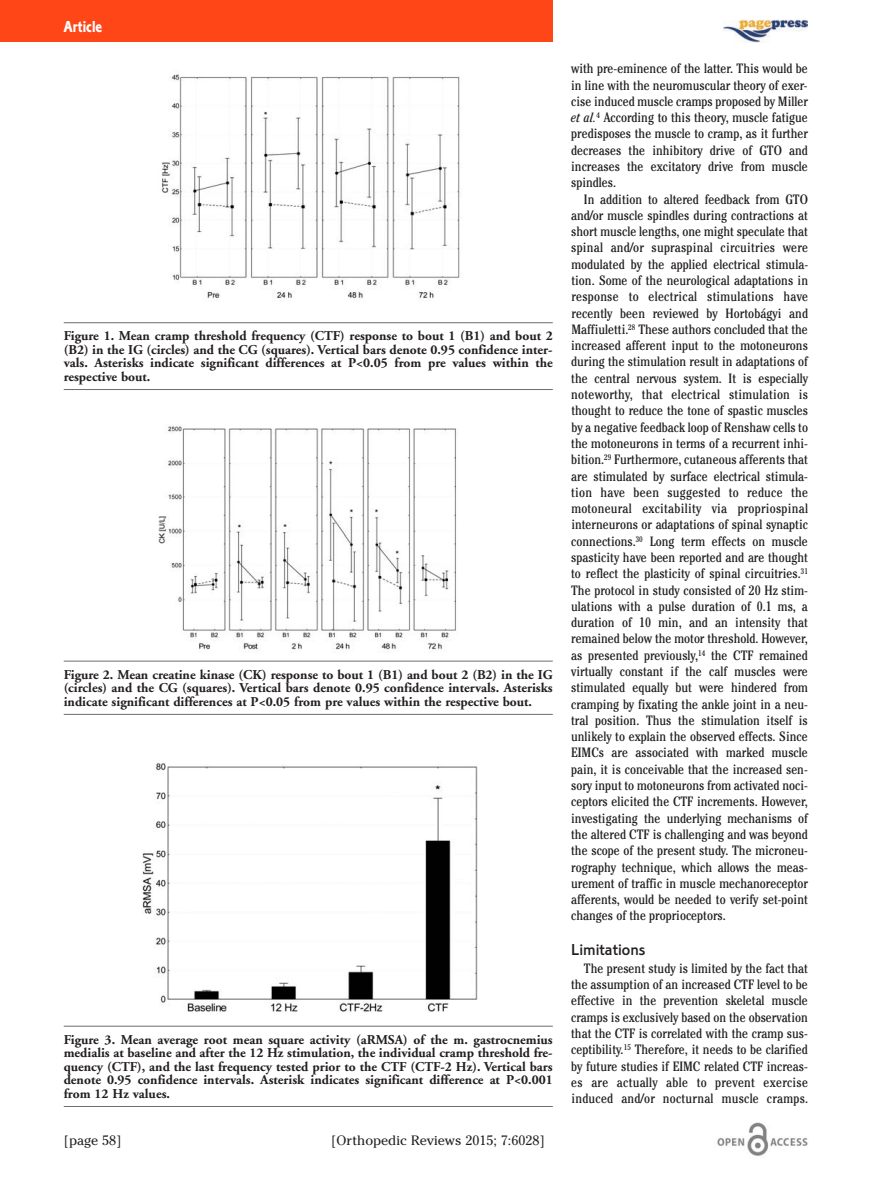
<style>
.page{position:relative;width:893px;height:1191px;background:#fff}
.page>*{position:absolute;margin:0;border:0;box-sizing:border-box;transform-origin:0 0}
.t1{font:16.5px "Corinthian Medium Plain";color:#231f20}
.t2{font:16.5px "Corinthian Bold Condensed Plain";color:#fff}
.t3{font:condensed 13.5px/16.4px "Cheltenham";color:#231f20;text-align:justify}
.t4{font:700 13.5px/13.5px "Adobe Garamond";color:#231f20;text-align:justify}
.t5{font:13.5px "Cheltenham";color:#231f20}
.s1{font-style:italic}
</style>
<div class="page">
<div style="left:0;top:0;width:553px;height:42px;background:#ff4617"></div>
<img style="left:717px;top:1123px;width:91px;height:33px">
<img style="left:723px;top:19px;width:84px;height:24px">
<hr style="left:64px;top:322px;width:489px;height:1px;background:#6c6d70">
<hr style="left:64px;top:389px;width:489px;height:1px;background:#6c6d70">
<img style="left:161px;top:74px;width:299px;height:225px">
<hr style="left:64px;top:660px;width:489px;height:1px;background:#6c6d70">
<hr style="left:64px;top:714px;width:489px;height:1px;background:#6c6d70">
<img style="left:159px;top:426px;width:298px;height:225px">
<hr style="left:64px;top:1025px;width:489px;height:1px;background:#6c6d70">
<hr style="left:64px;top:1106px;width:489px;height:1px;background:#6c6d70">
<img style="left:142px;top:763px;width:336px;height:249px">
<p class="t2" style="left:63px;top:21px;width:40px">Article</p>
<p class="t4" style="left:64px;top:330px;width:491px">Figure 1. Mean cramp threshold frequency (CTF) response to bout 1 (B1) and bout 2 (B2) in the IG (circles) and the CG (squares). Vertical bars denote 0.95 confidence inter&shy;vals. Asterisks indicate significant differences at P&lt;0.05 from pre values within the respective bout.</p>
<p class="t4" style="left:64px;top:668px;width:491px">Figure 2. Mean creatine kinase (CK) response to bout 1 (B1) and bout 2 (B2) in the IG (circles) and the CG (squares). Vertical bars denote 0.95 confidence intervals. Asterisks indicate significant differences at P&lt;0.05 from pre values within the respective bout.</p>
<p class="t4" style="left:64px;top:1033px;width:491px">Figure 3. Mean average root mean square activity (aRMSA) of the m. gastrocnemius medialis at baseline and after the 12 Hz stimulation, the individual cramp threshold fre&shy;quency (CTF), and the last frequency tested prior to the CTF (CTF-2 Hz). Vertical bars denote 0.95 confidence intervals. Asterisk indicates significant difference at P&lt;0.001 from 12 Hz values.</p>
<p class="t5" style="left:64px;top:1132px;width:59px">[page 58]</p>
<p class="t5" style="left:331px;top:1132px;width:215px">[Orthopedic Reviews 2015; 7:6028]</p>
<p class="t3" style="left:571px;top:62px;width:238px">with pre-eminence of the latter. This would be in line with the neuromuscular theory of exer&shy;cise induced muscle cramps proposed by Miller <span class="s1">et al.</span><sup>4</sup> According to this theory, muscle fatigue predisposes the muscle to cramp, as it further decreases the inhibitory drive of GTO and increases the excitatory drive from muscle spindles.</p>
<p class="t3" style="left:571px;top:192px;width:239px;text-indent:13px">In addition to altered feedback from GTO and/or muscle spindles during contractions at short muscle lengths, one might speculate that spinal and/or supraspinal circuitries were modulated by the applied electrical stimula&shy;tion. Some of the neurological adaptations in response to electrical stimulations have recently been reviewed by Hortobágyi and Maffiuletti.<sup>28</sup> These authors concluded that the increased afferent input to the motoneurons during the stimulation result in adaptations of the central nervous system. It is especially noteworthy, that electrical stimulation is thought to reduce the tone of spastic muscles by a negative feedback loop of Renshaw cells to the motoneurons in terms of a recurrent inhi&shy;bition.<sup>29</sup> Furthermore, cutaneous afferents that are stimulated by surface electrical stimula&shy;tion have been suggested to reduce the motoneural excitability via propriospinal interneurons or adaptations of spinal synaptic connections.<sup>30</sup> Long term effects on muscle spasticity have been reported and are thought to reflect the plasticity of spinal circuitries.<sup>31<br></sup>The protocol in study consisted of 20 Hz stim&shy;ulations with a pulse duration of 0.1 ms, a duration of 10 min, and an intensity that remained below the motor threshold. However, as presented previously,<sup>14</sup> the CTF remained virtually constant if the calf muscles were stimulated equally but were hindered from cramping by fixating the ankle joint in a neu&shy;tral position. Thus the stimulation itself is unlikely to explain the observed effects. Since EIMCs are associated with marked muscle pain, it is conceivable that the increased sen&shy;sory input to motoneurons from activated noci&shy;ceptors elicited the CTF increments. However, investigating the underlying mechanisms of the altered CTF is challenging and was beyond the scope of the present study. The microneu&shy;rography technique, which allows the meas&shy;urement of traffic in muscle mechanoreceptor afferents, would be needed to verify set-point changes of the proprioceptors.</p>
<p class="t1" style="left:571px;top:943px;width:76px">Limitations</p>
<p class="t3" style="left:571px;top:961px;width:239px;text-indent:13px">The present study is limited by the fact that the assumption of an increased CTF level to be effective in the prevention skeletal muscle cramps is exclusively based on the observation that the CTF is correlated with the cramp sus&shy;ceptibility.<sup>15</sup> Therefore, it needs to be clarified by future studies if EIMC related CTF increas&shy;es are actually able to prevent exercise induced and/or nocturnal muscle cramps.</p>
</div>
